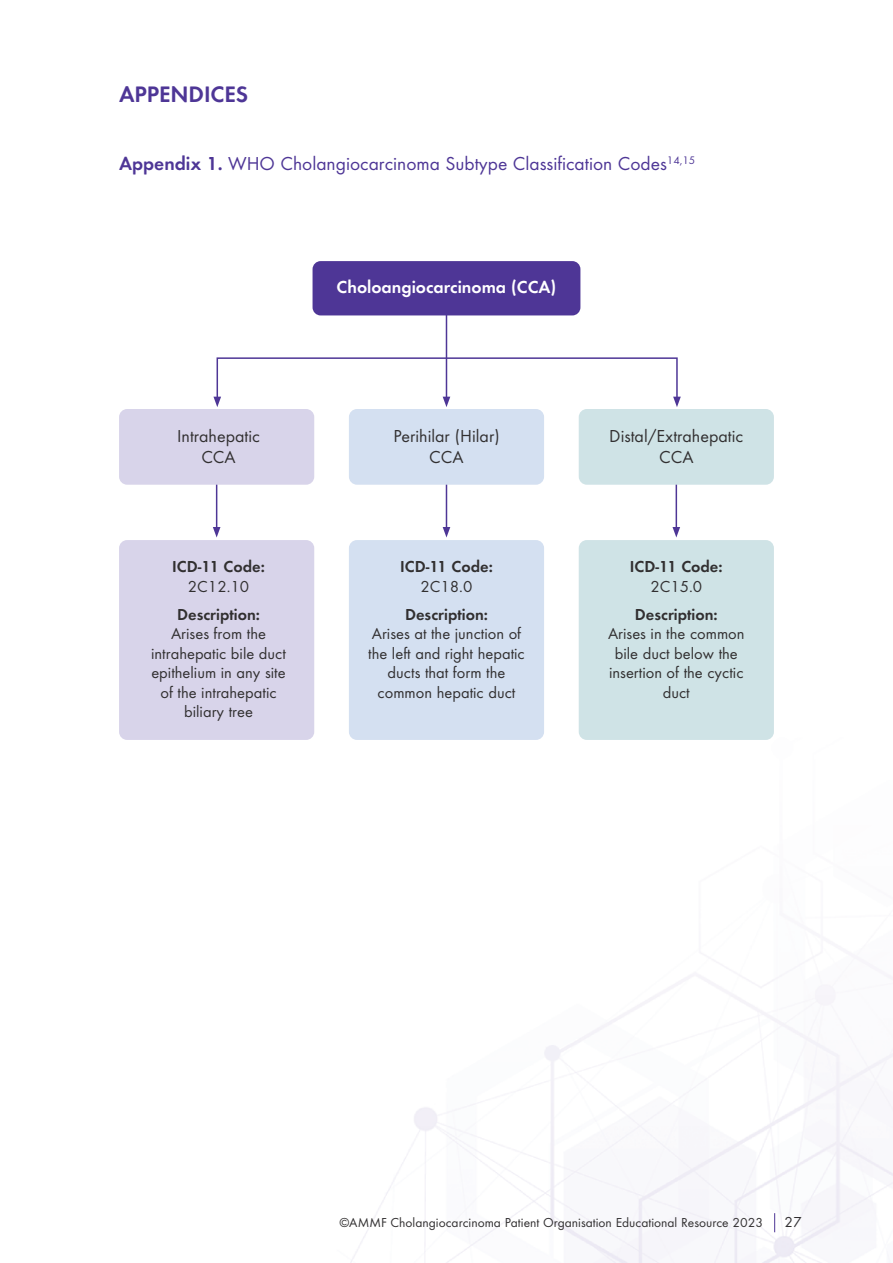
<style>
.page{position:relative;width:893px;height:1263px;background:#fff}
.page>*{position:absolute;margin:0;border:0;box-sizing:border-box;transform-origin:0 0}
.t1{font:600 23.25px "Futura Round";letter-spacing:-.005em;color:#4e3696}
.t2{font:19.5px "Futura Round";color:#4e3696}
.t3{font:18px/21px "Futura Round";color:#312f30;text-align:center}
.t4{font:600 18px "Futura Round";color:#fff}
.t5{font:16.5px/19.5px "Futura Round";color:#312f30;text-align:center}
.t6{font:600 16.5px "Futura Round";color:#312f30}
.t7{font:15px "Futura Round";color:#312f30}
.t8{font:13.5px "Futura Round";color:#312f30}
.s1{font-weight:600}
</style>
<div class="page">
<img style="left:313px;top:642px;width:580px;height:621px">
<hr style="left:446px;top:444px;width:1px;height:85px;background:#4e3696">
<svg style="left:443px;top:527px;width:7px;height:10px"></svg>
<div style="left:579px;top:540px;width:195px;height:200px;background:#cfe3e6;border-radius:8px"></div>
<div style="left:349px;top:540px;width:195px;height:200px;background:#d4e0f1;border-radius:8px"></div>
<div style="left:119px;top:540px;width:195px;height:200px;background:#d8d4ea;border-radius:8px"></div>
<hr style="left:216px;top:444px;width:1px;height:85px;background:#4e3696">
<svg style="left:213px;top:527px;width:7px;height:10px"></svg>
<hr style="left:676px;top:444px;width:1px;height:85px;background:#4e3696">
<svg style="left:672px;top:527px;width:8px;height:10px"></svg>
<svg style="left:774px;top:1213px;width:1px;height:19px"></svg>
<div style="left:579px;top:409px;width:195px;height:76px;background:#cfe3e6;border-radius:8px"></div>
<div style="left:349px;top:409px;width:195px;height:76px;background:#d4e0f1;border-radius:8px"></div>
<div style="left:313px;top:261px;width:267px;height:54px;background:#4e3696;border-radius:8px"></div>
<div style="left:119px;top:409px;width:195px;height:76px;background:#d8d4ea;border-radius:8px"></div>
<div style="left:217px;top:357px;width:461px;height:43px;border:2px solid #4e3696"></div>
<svg style="left:213px;top:397px;width:8px;height:10px"></svg>
<svg style="left:673px;top:397px;width:8px;height:10px"></svg>
<hr style="left:446px;top:314px;width:1px;height:85px;background:#4e3696">
<svg style="left:443px;top:397px;width:7px;height:10px"></svg>
<h1 class="t1" style="left:119px;top:77px;width:131px">APPENDICES</h1>
<p class="t2" style="left:119px;top:150px;width:578px"><span class="s1">Appendix 1.</span> WHO Cholangiocarcinoma Subtype Classification Codes<sup>14,15</sup></p>
<p class="t4" style="left:337px;top:274px;width:221px">Choloangiocarcinoma (CCA)</p>
<p class="t3" style="left:177px;top:424px;width:84px">Intrahepatic<br>CCA</p>
<p class="t3" style="left:609px;top:424px;width:136px">Distal/Extrahepatic<br>CCA</p>
<p class="t3" style="left:393px;top:424px;width:108px">Perihilar (Hilar)<br>CCA</p>
<p class="t6" style="left:172px;top:554px;width:94px">ICD-11 Code:</p>
<p class="t5" style="left:188px;top:575px;width:63px">2C12.10</p>
<p class="t6" style="left:177px;top:602px;width:84px">Description:</p>
<p class="t5" style="left:151px;top:623px;width:136px">Arises from the intrahepatic bile duct epithelium in any site of the intrahepatic biliary tree</p>
<p class="t6" style="left:400px;top:554px;width:94px">ICD-11 Code:</p>
<p class="t5" style="left:421px;top:575px;width:53px">2C18.0</p>
<p class="t6" style="left:405px;top:602px;width:84px">Description:</p>
<p class="t5" style="left:368px;top:623px;width:158px">Arises at the junction of the left and right hepatic ducts that form the common hepatic duct</p>
<p class="t6" style="left:630px;top:555px;width:94px">ICD-11 Code:</p>
<p class="t5" style="left:650px;top:575px;width:53px">2C15.0</p>
<p class="t6" style="left:635px;top:602px;width:84px">Description:</p>
<p class="t5" style="left:608px;top:623px;width:138px">Arises in the common bile duct below the insertion of the cyctic duct</p>
<p class="t8" style="left:339px;top:1213px;width:425px">©AMMF Cholangiocarcinoma Patient Organisation Educational Resource 2023</p>
<p class="t7" style="left:784px;top:1211px;width:19px">27</p>
</div>
